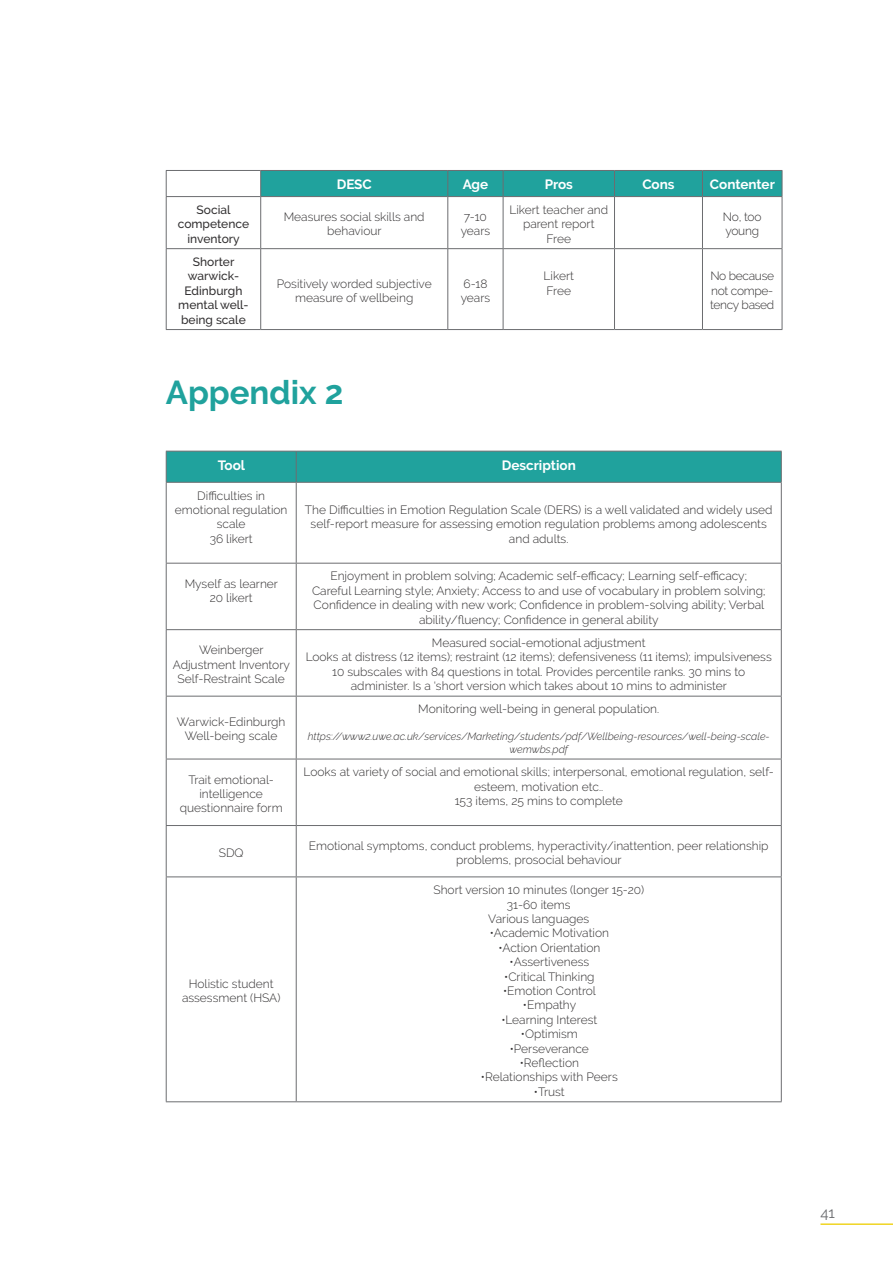
<style>
.page{position:relative;width:893px;height:1263px;background:#fff}
.page>*{position:absolute;margin:0;border:0;box-sizing:border-box;transform-origin:0 0}
.t1{font:700 33px "Raleway";color:#20a29d}
.t2{font:15px "Raleway";color:#6c6d70}
.t3{font:700 13.5px "Raleway";color:#fff}
.t4{font:300 12px/14.4px "Raleway";color:#312f30;text-align:center}
.t5{font:500 12px/14.4px "Raleway";color:#312f30;text-align:center}
.t6{font:300 12px/14.4px "Raleway";letter-spacing:-.02em;color:#312f30}
.t7{font:italic 300 10.5px/12.6px "Raleway";color:#312f30;text-align:center}
</style>
<div class="page">
<hr style="left:820px;top:1223px;width:73px;height:2px;background:#f0d521">
<hr style="left:166px;top:170px;width:95px;height:1px;background:#6c6d70">
<svg style="left:166px;top:171px;width:1px;height:25px"></svg>
<div style="left:260px;top:170px;width:523px;height:27px;background:#20a29d"></div>
<hr style="left:166px;top:196px;width:95px;height:1px;background:#6c6d70">
<hr style="left:261px;top:196px;width:187px;height:1px;background:#6c6d70">
<hr style="left:448px;top:196px;width:55px;height:1px;background:#6c6d70">
<hr style="left:503px;top:196px;width:111px;height:1px;background:#6c6d70">
<hr style="left:614px;top:196px;width:88px;height:1px;background:#6c6d70">
<hr style="left:702px;top:196px;width:80px;height:1px;background:#6c6d70">
<hr style="left:166px;top:197px;width:1px;height:51px;background:#6c6d70">
<hr style="left:260px;top:197px;width:1px;height:51px;background:#6c6d70">
<hr style="left:447px;top:197px;width:1px;height:51px;background:#6c6d70">
<hr style="left:503px;top:197px;width:1px;height:51px;background:#6c6d70">
<hr style="left:614px;top:197px;width:1px;height:51px;background:#6c6d70">
<hr style="left:702px;top:197px;width:1px;height:51px;background:#6c6d70">
<hr style="left:782px;top:197px;width:1px;height:51px;background:#6c6d70">
<hr style="left:166px;top:248px;width:95px;height:1px;background:#6c6d70">
<hr style="left:166px;top:249px;width:1px;height:80px;background:#6c6d70">
<hr style="left:261px;top:248px;width:187px;height:1px;background:#6c6d70">
<hr style="left:260px;top:249px;width:1px;height:80px;background:#6c6d70">
<hr style="left:448px;top:248px;width:55px;height:1px;background:#6c6d70">
<hr style="left:447px;top:249px;width:1px;height:80px;background:#6c6d70">
<hr style="left:503px;top:248px;width:111px;height:1px;background:#6c6d70">
<hr style="left:503px;top:249px;width:1px;height:80px;background:#6c6d70">
<hr style="left:614px;top:248px;width:88px;height:1px;background:#6c6d70">
<hr style="left:614px;top:249px;width:1px;height:80px;background:#6c6d70">
<hr style="left:702px;top:248px;width:80px;height:1px;background:#6c6d70">
<hr style="left:702px;top:249px;width:1px;height:80px;background:#6c6d70">
<hr style="left:782px;top:249px;width:1px;height:80px;background:#6c6d70">
<hr style="left:166px;top:329px;width:95px;height:1px;background:#6c6d70">
<hr style="left:261px;top:329px;width:187px;height:1px;background:#6c6d70">
<hr style="left:448px;top:329px;width:55px;height:1px;background:#6c6d70">
<hr style="left:503px;top:329px;width:111px;height:1px;background:#6c6d70">
<hr style="left:614px;top:329px;width:88px;height:1px;background:#6c6d70">
<hr style="left:702px;top:329px;width:80px;height:1px;background:#6c6d70">
<div style="left:167px;top:452px;width:614px;height:30px;background:#20a29d"></div>
<hr style="left:166px;top:451px;width:130px;height:1px;background:#6c6d70">
<hr style="left:166px;top:451px;width:1px;height:31px;background:#6c6d70">
<hr style="left:296px;top:451px;width:486px;height:1px;background:#6c6d70">
<hr style="left:296px;top:451px;width:1px;height:31px;background:#6c6d70">
<hr style="left:781px;top:451px;width:1px;height:31px;background:#6c6d70">
<hr style="left:166px;top:482px;width:130px;height:1px;background:#6c6d70">
<hr style="left:296px;top:482px;width:486px;height:1px;background:#6c6d70">
<hr style="left:166px;top:483px;width:1px;height:80px;background:#6c6d70">
<hr style="left:296px;top:483px;width:1px;height:80px;background:#6c6d70">
<hr style="left:781px;top:483px;width:1px;height:80px;background:#6c6d70">
<hr style="left:166px;top:563px;width:130px;height:1px;background:#6c6d70">
<hr style="left:166px;top:563px;width:1px;height:66px;background:#6c6d70">
<hr style="left:296px;top:563px;width:486px;height:1px;background:#6c6d70">
<hr style="left:296px;top:563px;width:1px;height:66px;background:#6c6d70">
<hr style="left:781px;top:563px;width:1px;height:66px;background:#6c6d70">
<hr style="left:166px;top:629px;width:130px;height:1px;background:#6c6d70">
<hr style="left:166px;top:630px;width:1px;height:66px;background:#6c6d70">
<hr style="left:296px;top:629px;width:486px;height:1px;background:#6c6d70">
<hr style="left:296px;top:630px;width:1px;height:66px;background:#6c6d70">
<hr style="left:781px;top:630px;width:1px;height:66px;background:#6c6d70">
<hr style="left:166px;top:696px;width:130px;height:1px;background:#6c6d70">
<hr style="left:166px;top:696px;width:1px;height:63px;background:#6c6d70">
<hr style="left:296px;top:696px;width:486px;height:1px;background:#6c6d70">
<hr style="left:296px;top:696px;width:1px;height:63px;background:#6c6d70">
<hr style="left:781px;top:696px;width:1px;height:63px;background:#6c6d70">
<hr style="left:166px;top:759px;width:130px;height:1px;background:#6c6d70">
<hr style="left:166px;top:759px;width:1px;height:66px;background:#6c6d70">
<hr style="left:296px;top:759px;width:486px;height:1px;background:#6c6d70">
<hr style="left:296px;top:759px;width:1px;height:66px;background:#6c6d70">
<hr style="left:781px;top:759px;width:1px;height:66px;background:#6c6d70">
<hr style="left:166px;top:825px;width:130px;height:1px;background:#6c6d70">
<hr style="left:166px;top:826px;width:1px;height:50px;background:#6c6d70">
<hr style="left:296px;top:825px;width:486px;height:1px;background:#6c6d70">
<hr style="left:296px;top:826px;width:1px;height:50px;background:#6c6d70">
<hr style="left:781px;top:826px;width:1px;height:50px;background:#6c6d70">
<hr style="left:166px;top:876px;width:130px;height:1px;background:#6c6d70">
<hr style="left:166px;top:877px;width:1px;height:224px;background:#6c6d70">
<hr style="left:296px;top:876px;width:486px;height:1px;background:#6c6d70">
<hr style="left:296px;top:877px;width:1px;height:224px;background:#6c6d70">
<hr style="left:781px;top:877px;width:1px;height:224px;background:#6c6d70">
<hr style="left:166px;top:1101px;width:130px;height:1px;background:#6c6d70">
<hr style="left:296px;top:1101px;width:486px;height:1px;background:#6c6d70">
<p class="t3" style="left:337px;top:177px;width:37px">DESC</p>
<p class="t3" style="left:463px;top:177px;width:27px">Age</p>
<p class="t3" style="left:545px;top:177px;width:30px">Pros</p>
<p class="t3" style="left:642px;top:177px;width:34px">Cons</p>
<p class="t3" style="left:710px;top:177px;width:67px">Contenter</p>
<p class="t5" style="left:178px;top:202px;width:73px">Social competence inventory</p>
<p class="t4" style="left:284px;top:210px;width:142px">Measures social skills and behaviour</p>
<p class="t4" style="left:461px;top:210px;width:31px;text-align:left">7-10 years</p>
<p class="t4" style="left:509px;top:202px;width:100px">Likert teacher and parent report<br>Free</p>
<p class="t6" style="left:723px;top:210px;width:40px">No, too young</p>
<p class="t5" style="left:178px;top:254px;width:72px">Shorter warwick-<br>Edinburgh mental well&shy;being scale</p>
<p class="t4" style="left:277px;top:276px;width:156px">Positively worded subjective measure of wellbeing</p>
<p class="t4" style="left:461px;top:276px;width:31px;text-align:left">6-18 years</p>
<p class="t4" style="left:544px;top:269px;width:32px;text-align:left">Likert<br>Free</p>
<p class="t4" style="left:710px;top:269px;width:66px;text-align:justify">No because not compe&shy;tency based</p>
<h1 class="t1" style="left:166px;top:374px;width:179px">Appendix 2</h1>
<p class="t3" style="left:218px;top:457px;width:29px">Tool</p>
<p class="t3" style="left:502px;top:457px;width:76px">Description</p>
<p class="t4" style="left:175px;top:488px;width:114px">Difficulties in emotional regulation scale<br>36 likert</p>
<p class="t4" style="left:305px;top:502px;width:469px">The Difficulties in Emotion Regulation Scale (DERS) is a well validated and widely used self-report measure for assessing emotion regulation problems among adolescents and adults.</p>
<p class="t4" style="left:185px;top:576px;width:95px">Myself as learner<br>20 likert</p>
<p class="t4" style="left:312px;top:569px;width:455px">Enjoyment in problem solving; Academic self-efficacy; Learning self-efficacy; Careful Learning style; Anxiety; Access to and use of vocabulary in problem solving; Confidence in dealing with new work; Confidence in problem-solving ability; Verbal ability/fluency; Confidence in general ability</p>
<p class="t4" style="left:173px;top:643px;width:119px">Weinberger<br>Adjustment Inventory<br>Self-Restraint Scale</p>
<p class="t4" style="left:306px;top:635px;width:468px">Measured social-emotional adjustment<br>Looks at distress (12 items); restraint (12 items); defensiveness (11 items); impulsiveness 10 subscales with 84 questions in total. Provides percentile ranks. 30 mins to administer. Is a ‘short version which takes about 10 mins to administer</p>
<p class="t4" style="left:177px;top:714px;width:110px">Warwick-Edinburgh<br>Well-being scale</p>
<p class="t4" style="left:418px;top:702px;width:242px">Monitoring well-being in general population.</p>
<p class="t7" style="left:308px;top:730px;width:464px">https://www2.uwe.ac.uk/services/Marketing/students/pdf/Wellbeing-resources/well-being-scale&shy;wemwbs.pdf</p>
<p class="t4" style="left:180px;top:772px;width:104px">Trait emotional&shy;intelligence questionnaire form</p>
<p class="t4" style="left:304px;top:765px;width:472px">Looks at variety of social and emotional skills; interpersonal, emotional regulation, self&shy;esteem, motivation etc..<br>153 items, 25 mins to complete</p>
<p class="t4" style="left:219px;top:845px;width:26px">SDQ</p>
<p class="t4" style="left:309px;top:838px;width:461px">Emotional symptoms, conduct problems, hyperactivity/inattention, peer relationship problems, prosocial behaviour</p>
<p class="t4" style="left:182px;top:976px;width:100px">Holistic student assessment (HSA)</p>
<p class="t4" style="left:433px;top:883px;width:212px">Short version 10 minutes (longer 15-20)<br>31-60 items<br>Various languages</p>
<p class="t4" style="left:490px;top:926px;width:121px">•Academic Motivation</p>
<p class="t4" style="left:498px;top:940px;width:104px">•Action Orientation</p>
<p class="t4" style="left:509px;top:955px;width:81px">•Assertiveness</p>
<p class="t4" style="left:504px;top:969px;width:92px">•Critical Thinking</p>
<p class="t4" style="left:503px;top:983px;width:94px">•Emotion Control</p>
<p class="t4" style="left:523px;top:998px;width:55px">•Empathy</p>
<p class="t4" style="left:501px;top:1012px;width:97px">•Learning Interest</p>
<p class="t4" style="left:521px;top:1027px;width:58px">•Optimism</p>
<p class="t4" style="left:510px;top:1041px;width:81px">•Perseverance</p>
<p class="t4" style="left:520px;top:1055px;width:61px">•Reflection</p>
<p class="t4" style="left:481px;top:1070px;width:138px">•Relationships with Peers</p>
<p class="t4" style="left:534px;top:1084px;width:32px">•Trust</p>
<p class="t2" style="left:820px;top:1204px;width:16px">41</p>
</div>
